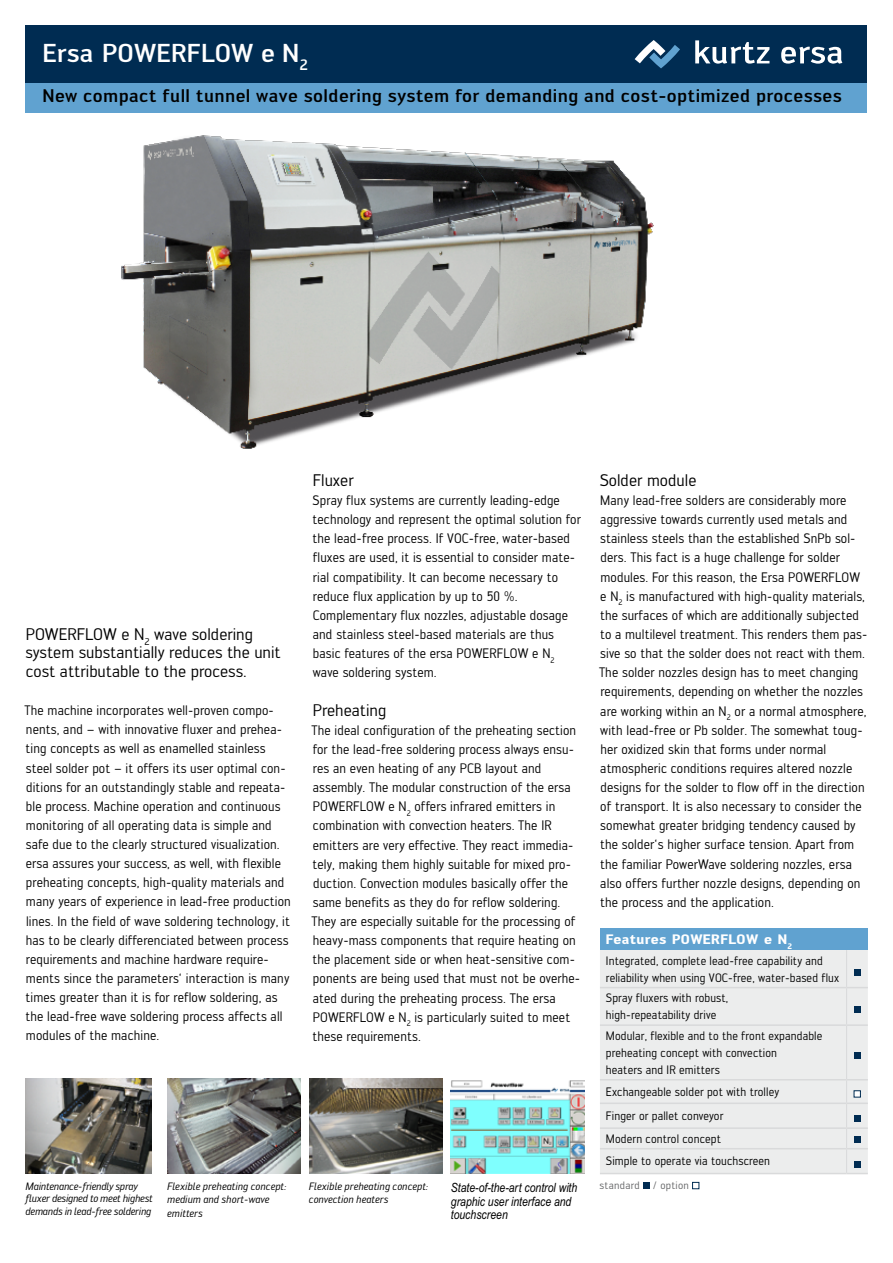
<style>
.page{position:relative;width:893px;height:1263px;background:#fff}
.page>*{position:absolute;margin:0;border:0;box-sizing:border-box;transform-origin:0 0}
.t1{font:500 25.5px "Engel";letter-spacing:.005em;color:#fff}
.t2{font:500 18px "Engel";letter-spacing:.02em;color:#000}
.t3{font:16.5px/18.6px "Engel";color:#000}
.t4{font:13.5px/19.2px "Engel";letter-spacing:.01em;color:#000;scale:.95 1}
.t5{font:700 13.5px "Engel";letter-spacing:.025em;color:#fff}
.t6{font:italic 12.75px/13.5px "Arial Narrow";color:#000}
.t7{font:12px/17px "Engel";letter-spacing:.01em;color:#000;scale:.95 1}
.t8{font:italic 10.5px/13.5px "Engel";color:#000}
.t9{font:italic 10.5px/12.6px "Engel";letter-spacing:-.02em;color:#000}
.t10{font:10.5px "Engel";letter-spacing:.025em;color:#646567}
</style>
<div class="page">
<div style="left:26px;top:26px;width:841px;height:57px;background:#002c52"></div>
<img style="left:26px;top:1078px;width:125px;height:96px">
<img style="left:167px;top:1078px;width:134px;height:96px">
<img style="left:309px;top:1078px;width:133px;height:96px">
<img style="left:451px;top:1080px;width:133px;height:94px">
<div style="left:26px;top:83px;width:841px;height:30px;background:#60a2d0"></div>
<img style="left:121px;top:135px;width:533px;height:314px">
<div style="left:600px;top:928px;width:268px;height:22px;background:#60a2d0"></div>
<div style="left:600px;top:950px;width:268px;height:223px;background:#eceded"></div>
<hr style="left:846px;top:950px;width:1px;height:37px;background:#d9dadb">
<hr style="left:600px;top:987px;width:247px;height:1px;background:#d9dadb">
<hr style="left:846px;top:988px;width:1px;height:36px;background:#d9dadb">
<svg style="left:847px;top:987px;width:21px;height:1px"></svg>
<hr style="left:600px;top:1024px;width:247px;height:2px;background:#d9dadb">
<hr style="left:846px;top:1026px;width:1px;height:53px;background:#d9dadb">
<hr style="left:847px;top:1024px;width:21px;height:2px;background:#d9dadb">
<hr style="left:600px;top:1079px;width:247px;height:1px;background:#d9dadb">
<hr style="left:600px;top:1102px;width:247px;height:2px;background:#d9dadb">
<hr style="left:600px;top:1127px;width:247px;height:2px;background:#d9dadb">
<hr style="left:600px;top:1148px;width:247px;height:1px;background:#d9dadb">
<hr style="left:600px;top:1173px;width:247px;height:1px;background:#d9dadb">
<svg style="left:854px;top:969px;width:6px;height:6px"></svg>
<div style="left:854px;top:1006px;width:6px;height:7px;background:#002c52"></div>
<div style="left:854px;top:1052px;width:6px;height:7px;background:#002c52"></div>
<svg style="left:846px;top:1079px;width:22px;height:95px;background:#d6dbde"></svg>
<div style="left:643px;top:1182px;width:7px;height:7px;background:#002c52"></div>
<div style="left:692px;top:1182px;width:7px;height:7px;background:#fff;border:1px solid #002c52"></div>
<svg style="left:695px;top:40px;width:74px;height:24px"></svg>
<svg style="left:781px;top:47px;width:61px;height:17px"></svg>
<svg style="left:635px;top:40px;width:45px;height:28px"></svg>
<h1 class="t1" style="left:43px;top:38px;width:267px">Ersa POWERFLOW e N<sub>2</sub></h1>
<h2 class="t2" style="left:43px;top:85px;width:801px">New compact full tunnel wave soldering system for demanding and cost-optimized processes</h2>
<p class="t3" style="left:25px;top:625px;width:257px">POWERFLOW e N<sub>2</sub> wave soldering system substantially reduces the unit cost attributable to the process.</p>
<p class="t4" style="left:25px;top:701px;width:282px">The machine incorporates well-proven compo&shy;nents, and – with innovative fluxer and prehea&shy;ting concepts as well as enamelled stainless steel solder pot – it offers its user optimal con&shy;ditions for an outstandingly stable and repeata&shy;ble process. Machine operation and continuous monitoring of all operating data is simple and safe due to the clearly structured visualization. ersa assures your success, as well, with flexible preheating concepts, high-quality materials and many years of experience in lead-free production lines. In the field of wave soldering technology, it has to be clearly differenciated between process requirements and machine hardware require&shy;ments since the parameters‘ interaction is many times greater than it is for reflow soldering, as the lead-free wave soldering process affects all modules of the machine.</p>
<p class="t3" style="left:313px;top:471px;width:43px">Fluxer</p>
<p class="t4" style="left:312px;top:491px;width:284px">Spray flux systems are currently leading-edge technology and represent the optimal solution for the lead-free process. If VOC-free, water-based fluxes are used, it is essential to consider mate&shy;rial compatibility. It can become necessary to reduce flux application by up to 50 %.<br>Complementary flux nozzles, adjustable dosage and stainless steel-based materials are thus basic features of the ersa POWERFLOW e N<sub>2 </sub>wave soldering system.</p>
<p class="t3" style="left:313px;top:700px;width:75px">Preheating</p>
<p class="t4" style="left:312px;top:720px;width:284px">The ideal configuration of the preheating section for the lead-free soldering process always ensu&shy;res an even heating of any PCB layout and assembly. The modular construction of the ersa POWERFLOW e N<sub>2</sub> offers infrared emitters in combination with convection heaters. The IR emitters are very effective. They react immedia&shy;tely, making them highly suitable for mixed pro&shy;duction. Convection modules basically offer the same benefits as they do for reflow soldering.<br>They are especially suitable for the processing of heavy-mass components that require heating on the placement side or when heat-sensitive com&shy;ponents are being used that must not be overhe&shy;ated during the preheating process. The ersa POWERFLOW e N<sub>2</sub> is particularly suited to meet these requirements.</p>
<p class="t9" style="left:26px;top:1180px;width:129px">Maintenance-friendly spray fluxer designed to meet highest demands in lead-free soldering</p>
<p class="t8" style="left:167px;top:1179px;width:121px">Flexible preheating concept: medium and short-wave emitters</p>
<p class="t8" style="left:309px;top:1179px;width:121px">Flexible preheating concept: convection heaters</p>
<p class="t6" style="left:451px;top:1181px;width:128px">State-of-the-art control with graphic user interface and touchscreen</p>
<p class="t3" style="left:600px;top:471px;width:98px">Solder module</p>
<p class="t4" style="left:599px;top:491px;width:284px">Many lead-free solders are considerably more aggressive towards currently used metals and stainless steels than the established SnPb sol&shy;ders. This fact is a huge challenge for solder modules. For this reason, the Ersa POWERFLOW e N<sub>2</sub> is manufactured with high-quality materials, the surfaces of which are additionally subjected to a multilevel treatment. This renders them pas&shy;sive so that the solder does not react with them.<br>The solder nozzles design has to meet changing requirements, depending on whether the nozzles are working within an N<sub>2</sub> or a normal atmosphere, with lead-free or Pb solder. The somewhat toug&shy;her oxidized skin that forms under normal atmospheric conditions requires altered nozzle designs for the solder to flow off in the direction of transport. It is also necessary to consider the somewhat greater bridging tendency caused by the solder‘s higher surface tension. Apart from the familiar PowerWave soldering nozzles, ersa also offers further nozzle designs, depending on the process and the application.</p>
<p class="t5" style="left:606px;top:931px;width:188px">Features POWERFLOW e N<sub>2</sub></p>
<p class="t7" style="left:606px;top:952px;width:247px">Integrated, complete lead-free capability and reliability when using VOC-free, water-based flux</p>
<p class="t7" style="left:606px;top:989px;width:130px">Spray fluxers with robust, high-repeatability drive</p>
<p class="t7" style="left:606px;top:1027px;width:229px">Modular, flexible and to the front expandable preheating concept with convection<br>heaters and IR emitters</p>
<p class="t7" style="left:606px;top:1079px;width:184px;line-height:24.2px">Exchangeable solder pot with trolley<br>Finger or pallet conveyor</p>
<p class="t7" style="left:606px;top:1127px;width:174px;line-height:22.6px">Modern control concept<br>Simple to operate via touchscreen</p>
<p class="t10" style="left:600px;top:1179px;width:91px">standard / option</p>
</div>
